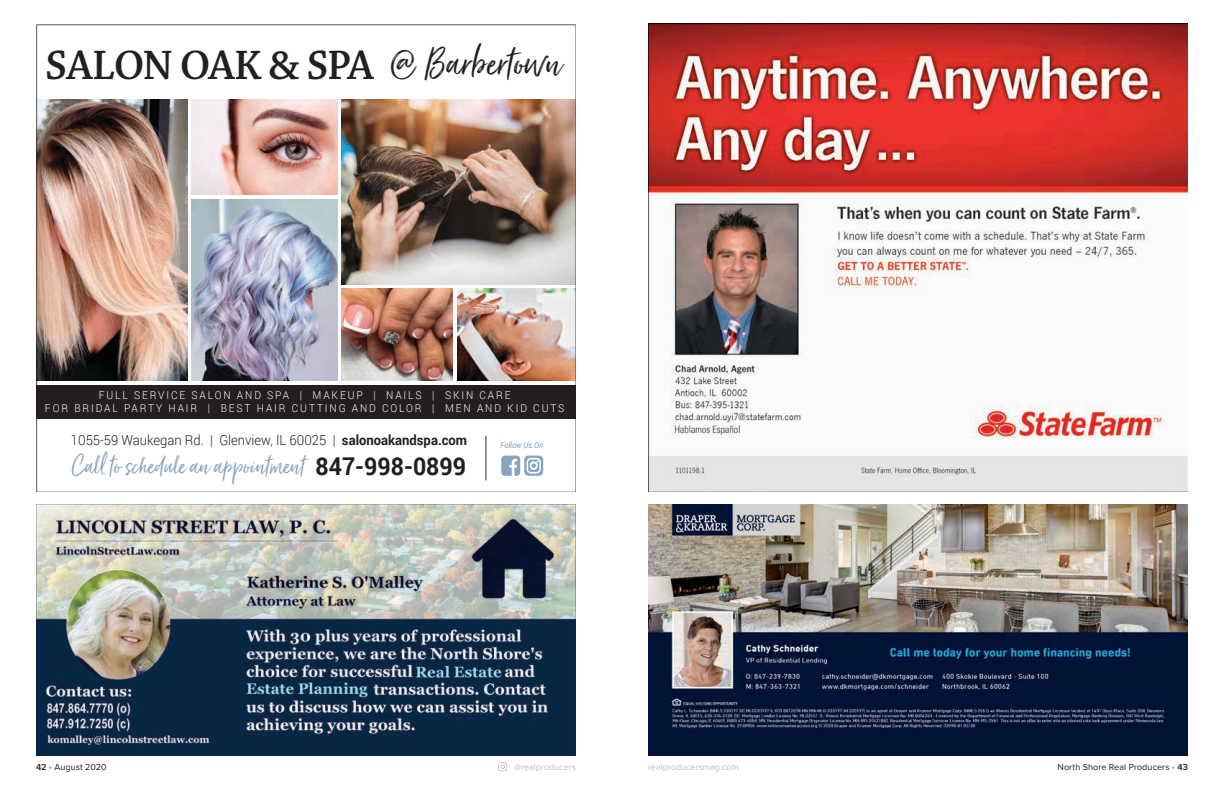
<style>
.page{position:relative;width:1224px;height:792px;background:#fff}
.page>*{position:absolute;margin:0;border:0;box-sizing:border-box;transform-origin:0 0}
.t1{font:47.7px "Just Lovely";color:#231f20}
.t2{font:44px "Chaparral Pro Semibold Disp";letter-spacing:-.005em;color:#231f20}
.t3{font:31.9px "Just Lovely";color:#86a4bd;scale:.94 1}
.t4{font:300 13.9px "Roboto";color:#231f20;scale:.94 1}
.t5{font:300 10.9px/13.4px "Roboto";letter-spacing:.185em;color:#fff;text-align:center;scale:.94 1}
.t6{font:9px "Proxima Nova";letter-spacing:.01em;color:#231f20}
.t7{font:9px "Proxima Nova";color:#bcbec0}
.t8{font:italic 8.2px "Roboto";color:#86a4bd;scale:.94 1}
.s1{font-weight:700}
.s2{font-family:"Roboto";font-weight:700;font-size:24.5px;color:#231f20}
.s3{font-weight:600}
.s4{color:#19a8e0}
</style>
<div class="page">
<svg style="left:498px;top:762px;width:9px;height:9px"></svg>
<img style="left:36px;top:24px;width:540px;height:468px">
<img style="left:648px;top:24px;width:540px;height:468px">
<img style="left:36px;top:504px;width:540px;height:252px">
<img style="left:648px;top:504px;width:540px;height:252px">
<h2 class="t2" style="left:46px;top:42px;width:329px">SALON OAK &amp; SPA</h2>
<h1 class="t1" style="left:388px;top:34px;width:175px">@ Barbertown</h1>
<p class="t5" style="left:45px;top:388px;width:554px">FULL SERVICE SALON AND SPA | MAKEUP | NAILS | SKIN CARE<br>FOR BRIDAL PARTY HAIR | BEST HAIR CUTTING AND COLOR | MEN AND KID CUTS</p>
<p class="t4" style="left:71px;top:431px;width:423px">1055-59 Waukegan Rd. | Glenview, IL 60025 | <span class="s1">salonoakandspa.com</span></p>
<p class="t8" style="left:500px;top:439px;width:47px">Follow Us On</p>
<h3 class="t3" style="left:71px;top:446px;width:421px">Call to schedule an appointment <span class="s2">847-998-0899</span></h3>
<p class="t6" style="left:36px;top:762px;width:72px"><span class="s3">42</span> <span class="s4">•</span> August 2020</p>
<p class="t7" style="left:514px;top:762px;width:63px">@realproducers</p>
<p class="t7" style="left:648px;top:762px;width:92px">realproducersmag.com</p>
<p class="t6" style="left:1057px;top:762px;width:132px">North Shore Real Producers <span class="s4">•</span> <span class="s3">43</span></p>
</div>
